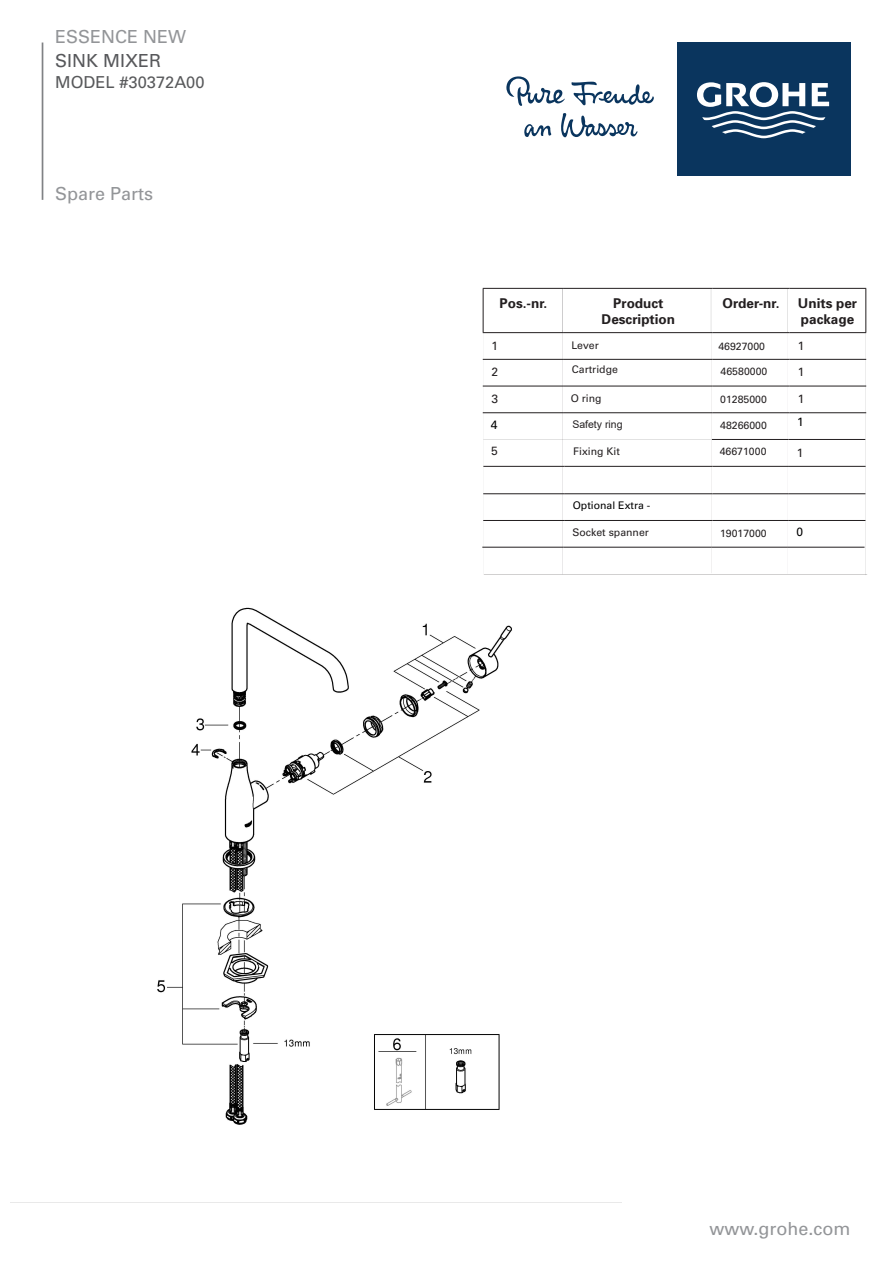
<style>
.page{position:relative;width:893px;height:1263px;background:#fff}
.page>*{position:absolute;margin:0;border:0;box-sizing:border-box;transform-origin:0 0}
.t1{font:18px "Univers";color:#939598}
.t2{font:18px "Univers LT Std";color:#939598}
.t3{font:18px "Univers LT Std";color:#57585b}
.t4{font:16.5px "Univers LT Std";color:#58595b}
.t5{font:700 13.5px/16.2px "Univers";color:#231f20;text-align:center}
.t6{font:12px "Univers LT Std";color:#231f20}
.t7{font:12px "Univers LT Std";color:#000}
.t8{font:10.5px "Univers LT Std";color:#231f20}
.t9{font:10.5px "Univers LT Std";color:#000}
.t10{font:10.5px "Arial";color:#231f20}
</style>
<div class="page">
<div style="left:677px;top:43px;width:173px;height:133px;background:#0a355e"></div>
<svg style="left:697px;top:82px;width:132px;height:56px"></svg>
<svg style="left:506px;top:76px;width:148px;height:61px"></svg>
<hr style="left:42px;top:43px;width:1px;height:157px;background:#808285">
<img style="left:157px;top:412px;width:464px;height:713px">
<hr style="left:483px;top:288px;width:81px;height:1px;background:#231f20">
<hr style="left:483px;top:289px;width:1px;height:43px;background:#231f20">
<hr style="left:564px;top:288px;width:149px;height:1px;background:#231f20">
<hr style="left:562px;top:289px;width:1px;height:43px;background:#231f20">
<hr style="left:713px;top:288px;width:76px;height:1px;background:#231f20">
<hr style="left:711px;top:289px;width:1px;height:43px;background:#231f20">
<hr style="left:789px;top:288px;width:77px;height:1px;background:#231f20">
<hr style="left:787px;top:289px;width:1px;height:43px;background:#231f20">
<hr style="left:865px;top:289px;width:1px;height:43px;background:#231f20">
<hr style="left:483px;top:332px;width:81px;height:1px;background:#231f20">
<hr style="left:483px;top:332px;width:1px;height:242px;background:#231f20">
<hr style="left:564px;top:332px;width:149px;height:1px;background:#231f20">
<hr style="left:562px;top:330px;width:1px;height:244px;background:#231f20">
<hr style="left:713px;top:332px;width:76px;height:1px;background:#231f20">
<hr style="left:711px;top:332px;width:1px;height:241px;background:#231f20">
<hr style="left:789px;top:332px;width:77px;height:1px;background:#231f20">
<hr style="left:787px;top:331px;width:1px;height:243px;background:#231f20">
<hr style="left:865px;top:332px;width:1px;height:243px;background:#231f20">
<hr style="left:483px;top:359px;width:81px;height:1px;background:#231f20">
<hr style="left:564px;top:359px;width:149px;height:1px;background:#231f20">
<hr style="left:713px;top:359px;width:76px;height:1px;background:#231f20">
<hr style="left:789px;top:359px;width:77px;height:1px;background:#231f20">
<hr style="left:483px;top:386px;width:81px;height:1px;background:#231f20">
<hr style="left:564px;top:386px;width:149px;height:1px;background:#231f20">
<hr style="left:713px;top:386px;width:76px;height:1px;background:#231f20">
<hr style="left:789px;top:386px;width:77px;height:1px;background:#231f20">
<hr style="left:483px;top:412px;width:81px;height:1px;background:#231f20">
<hr style="left:564px;top:412px;width:149px;height:1px;background:#231f20">
<hr style="left:713px;top:412px;width:76px;height:1px;background:#231f20">
<hr style="left:789px;top:412px;width:77px;height:1px;background:#231f20">
<hr style="left:483px;top:439px;width:228px;height:1px;background:#231f20">
<hr style="left:712px;top:439px;width:76px;height:1px;background:#231f20">
<hr style="left:788px;top:439px;width:77px;height:1px;background:#231f20">
<hr style="left:483px;top:466px;width:81px;height:1px;background:#231f20">
<hr style="left:564px;top:466px;width:149px;height:1px;background:#231f20">
<hr style="left:713px;top:466px;width:76px;height:1px;background:#231f20">
<hr style="left:789px;top:466px;width:77px;height:1px;background:#231f20">
<hr style="left:483px;top:493px;width:81px;height:1px;background:#231f20">
<hr style="left:564px;top:493px;width:148px;height:1px;background:#231f20">
<hr style="left:712px;top:493px;width:77px;height:1px;background:#231f20">
<hr style="left:789px;top:493px;width:76px;height:1px;background:#231f20">
<hr style="left:483px;top:520px;width:81px;height:1px;background:#231f20">
<hr style="left:564px;top:520px;width:148px;height:1px;background:#231f20">
<hr style="left:712px;top:520px;width:77px;height:1px;background:#231f20">
<hr style="left:789px;top:520px;width:76px;height:1px;background:#231f20">
<hr style="left:482px;top:547px;width:81px;height:1px;background:#231f20">
<hr style="left:563px;top:547px;width:149px;height:1px;background:#231f20">
<hr style="left:712px;top:547px;width:76px;height:1px;background:#231f20">
<hr style="left:788px;top:547px;width:76px;height:1px;background:#231f20">
<hr style="left:484px;top:574px;width:383px;height:1px;background:#231f20">
<h1 class="t2" style="left:55px;top:26px;width:133px">ESSENCE NEW</h1>
<h1 class="t3" style="left:55px;top:50px;width:108px">SINK MIXER</h1>
<h2 class="t4" style="left:55px;top:72px;width:151px">MODEL #30372A00</h2>
<p class="t1" style="left:55px;top:182px;width:100px">Spare Parts</p>
<p class="t5" style="left:500px;top:295px;width:49px">Pos.-nr.</p>
<p class="t5" style="left:602px;top:295px;width:75px">Product<br>Description</p>
<p class="t5" style="left:722px;top:295px;width:59px">Order-nr.</p>
<p class="t5" style="left:798px;top:295px;width:61px;text-align:left">Units per package</p>
<p class="t6" style="left:492px;top:338px;width:8px">1</p>
<p class="t6" style="left:798px;top:338px;width:8px">1</p>
<p class="t6" style="left:492px;top:365px;width:8px">2</p>
<p class="t6" style="left:798px;top:365px;width:8px">1</p>
<p class="t6" style="left:492px;top:391px;width:8px">3</p>
<p class="t6" style="left:798px;top:392px;width:8px">1</p>
<p class="t7" style="left:491px;top:418px;width:8px">4</p>
<p class="t7" style="left:797px;top:414px;width:8px">1</p>
<p class="t6" style="left:491px;top:444px;width:8px">5</p>
<p class="t6" style="left:797px;top:445px;width:8px">1</p>
<p class="t8" style="left:571px;top:339px;width:29px">Lever</p>
<p class="t8" style="left:572px;top:363px;width:48px">Cartridge</p>
<p class="t8" style="left:571px;top:392px;width:32px">O ring</p>
<p class="t10" style="left:572px;top:417px;width:52px">Safety ring</p>
<p class="t8" style="left:573px;top:445px;width:48px">Fixing Kit</p>
<p class="t8" style="left:718px;top:340px;width:48px">46927000</p>
<p class="t8" style="left:721px;top:365px;width:48px">46580000</p>
<p class="t8" style="left:720px;top:393px;width:48px">01285000</p>
<p class="t8" style="left:720px;top:419px;width:48px">48266000</p>
<p class="t8" style="left:720px;top:445px;width:48px">46671000</p>
<p class="t9" style="left:573px;top:499px;width:79px">Optional Extra -</p>
<p class="t8" style="left:573px;top:526px;width:78px">Socket spanner</p>
<p class="t8" style="left:720px;top:527px;width:48px">19017000</p>
<p class="t7" style="left:796px;top:525px;width:8px">0</p>
<p class="t1" style="left:709px;top:1217px;width:142px">www.grohe.com</p>
</div>
